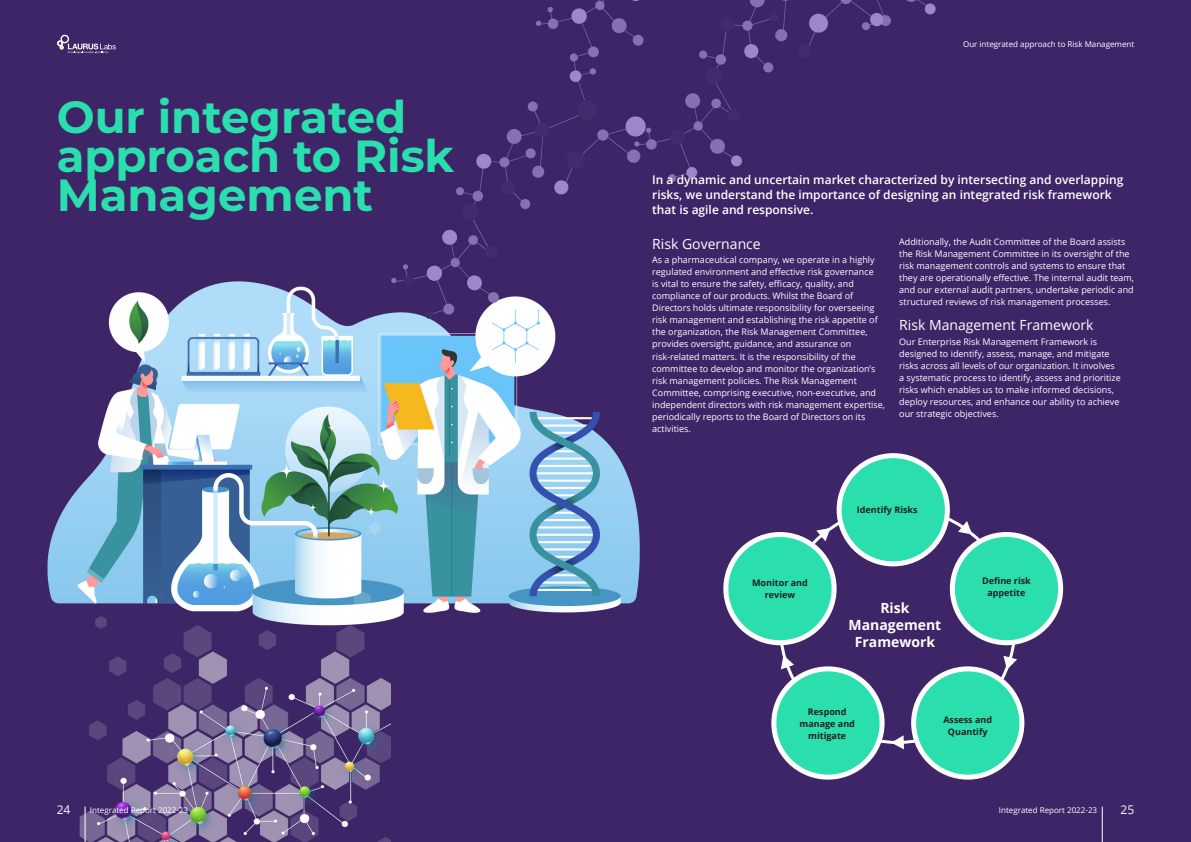
<style>
.page{position:relative;width:1191px;height:842px;background:#fff}
.page>*{position:absolute;margin:0;border:0;box-sizing:border-box;transform-origin:0 0}
.Heading{font:700 45px/39px "Montserrat";color:#2adeae}
.Sub_Sub_Head_white{font:14px "Open Sans";color:#fff}
.Sub_Sub_Head_white-2{font:700 14px/17px "Open Sans";color:#fff;text-align:center}
.Blurb{font:600 12px/15px "Open Sans";color:#fff}
.t1{font:12px "Open Sans";color:#fff}
.Body{font:9px/12px "Open Sans";color:#fff}
.Body-2{font:700 9px/12px "Open Sans";color:#231f20;text-align:center}
.t2{font:8px "Open Sans";color:#fff}
</style>
<div class="page">
<img style="left:0;top:0;width:1191px;height:842px">
<div style="left:839px;top:456px;width:108px;height:108px;background:#2adeae;border-radius:50%"></div>
<div style="left:836px;top:453px;width:114px;height:113px;border:5px solid #fff;border-radius:50%"></div>
<div style="left:952px;top:534px;width:108px;height:109px;background:#2adeae;border-radius:50%"></div>
<div style="left:950px;top:532px;width:113px;height:113px;border:5px solid #fff;border-radius:50%"></div>
<div style="left:726px;top:534px;width:108px;height:109px;background:#2adeae;border-radius:50%"></div>
<div style="left:723px;top:532px;width:113px;height:113px;border:5px solid #fff;border-radius:50%"></div>
<div style="left:774px;top:669px;width:108px;height:108px;background:#2adeae;border-radius:50%"></div>
<div style="left:771px;top:666px;width:113px;height:114px;border:5px solid #fff;border-radius:50%"></div>
<div style="left:913px;top:669px;width:109px;height:108px;background:#2adeae;border-radius:50%"></div>
<div style="left:911px;top:666px;width:113px;height:114px;border:5px solid #fff;border-radius:50%"></div>
<svg style="left:816px;top:528px;width:14px;height:13px"></svg>
<svg style="left:958px;top:521px;width:14px;height:13px"></svg>
<svg style="left:1003px;top:656px;width:14px;height:14px"></svg>
<svg style="left:891px;top:735px;width:13px;height:14px"></svg>
<svg style="left:781px;top:655px;width:13px;height:14px"></svg>
<svg style="left:57px;top:35px;width:59px;height:19px"></svg>
<hr style="left:85px;top:806px;width:1px;height:36px;background:#fff">
<hr style="left:1102px;top:806px;width:1px;height:36px;background:#fff">
<p class="Heading" style="left:57px;top:95px;width:399px">Our integrated approach to Risk<br>Management</p>
<p class="t2" style="left:963px;top:38px;width:173px">Our integrated approach to Risk Management</p>
<p class="Blurb" style="left:652px;top:171px;width:473px">In a dynamic and uncertain market characterized by intersecting and overlapping risks, we understand the importance of designing an integrated risk framework that is agile and responsive.</p>
<p class="Sub_Sub_Head_white" style="left:652px;top:234px;width:110px">Risk Governance</p>
<p class="Body" style="left:652px;top:254px;width:234px">As a pharmaceutical company, we operate in a highly regulated environment and effective risk governance<br>is vital to ensure the safety, efficacy, quality, and compliance of our products. Whilst the Board of Directors holds ultimate responsibility for overseeing risk management and establishing the risk appetite of the organization, the Risk Management Committee, provides oversight, guidance, and assurance on risk-related matters. It is the responsibility of the committee to develop and monitor the organization’s risk management policies. The Risk Management Committee, comprising executive, non-executive, and independent directors with risk management expertise, periodically reports to the Board of Directors on its activities.</p>
<p class="Body" style="left:899px;top:235px;width:236px">Additionally, the Audit Committee of the Board assists the Risk Management Committee in its oversight of the risk management controls and systems to ensure that they are operationally effective. The internal audit team, and our external audit partners, undertake periodic and structured reviews of risk management processes.</p>
<p class="Sub_Sub_Head_white" style="left:899px;top:316px;width:196px">Risk Management Framework</p>
<p class="Body" style="left:899px;top:336px;width:223px">Our Enterprise Risk Management Framework is designed to identify, assess, manage, and mitigate risks across all levels of our organization. It involves a systematic process to identify, assess and prioritize risks which enables us to make informed decisions, deploy resources, and enhance our ability to achieve our strategic objectives.</p>
<p class="Body-2" style="left:752px;top:577px;width:57px">Monitor and review</p>
<p class="Body-2" style="left:857px;top:503px;width:62px">Identify Risks</p>
<p class="Sub_Sub_Head_white-2" style="left:848px;top:599px;width:94px">Risk<br>Management<br>Framework</p>
<p class="Body-2" style="left:982px;top:574px;width:50px">Define risk appetite</p>
<p class="Body-2" style="left:799px;top:705px;width:57px">Respond manage and mitigate</p>
<p class="Body-2" style="left:943px;top:713px;width:50px">Assess and<br>Quantify</p>
<h3 class="t1" style="left:57px;top:802px;width:15px">24</h3>
<p class="t2" style="left:90px;top:804px;width:100px">Integrated Report 2022-23</p>
<p class="t2" style="left:999px;top:804px;width:100px">Integrated Report 2022-23</p>
<h3 class="t1" style="left:1120px;top:802px;width:15px">25</h3>
</div>
